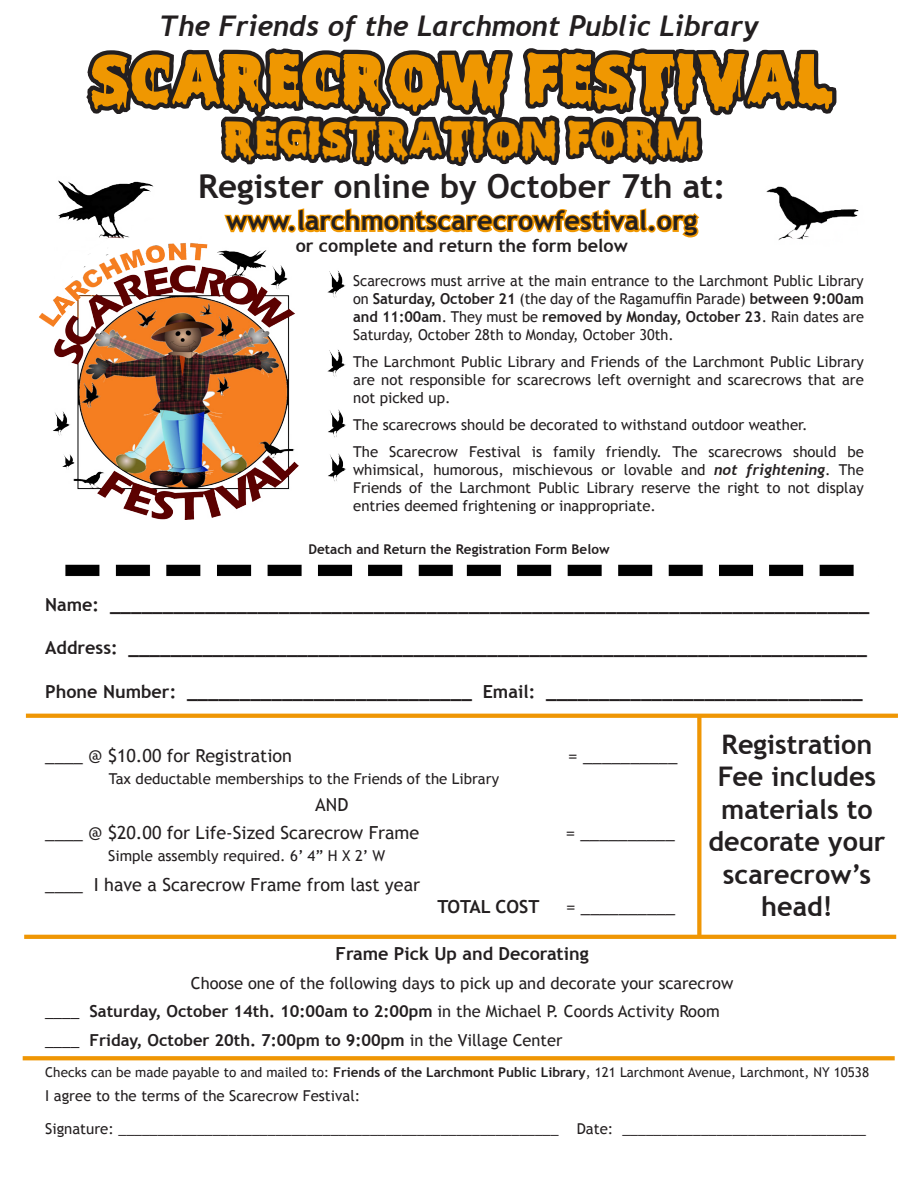
<style>
.page{position:relative;width:918px;height:1188px;background:#fff}
.page>*{position:absolute;margin:0;border:0;box-sizing:border-box;transform-origin:0 0}
.t1{font:700 64.5px "Scary Halloween Font";color:#ef9701}
.t2{font:700 43.5px "Scary Halloween Font";color:#ef9701}
.t3{font:700 33px "Trebuchet MS";color:#231f20}
.t4{font:italic 700 28.5px "Trebuchet";color:#231f20}
.t5{font:700 27px/32.4px "Trebuchet MS";color:#231f20;text-align:center}
.t6{font:700 18px "Trebuchet MS";color:#231f20}
.t7{font:18px "Trebuchet MS";color:#231f20}
.t8{font:16.5px "Trebuchet MS";color:#231f20}
.t9{font:700 16.5px "Trebuchet MS";color:#231f20}
.t10{font:15px/18px "Trebuchet MS";color:#231f20;text-align:justify}
.t11{font:13.5px "Trebuchet MS";color:#231f20}
.t12{font:700 13.5px "Trebuchet MS";color:#231f20}
.s1{font-weight:700}
.s2{font-family:"Trebuchet";font-weight:700;font-style:italic}
.s3{font-weight:400}
</style>
<div class="page">
<img style="left:39px;top:243px;width:259px;height:277px">
<svg style="left:86px;top:48px;width:751px;height:190px"></svg>
<img style="left:65px;top:564px;width:388px;height:13px">
<img style="left:466px;top:564px;width:388px;height:13px">
<img style="left:327px;top:270px;width:19px;height:28px">
<img style="left:327px;top:349px;width:19px;height:28px">
<img style="left:328px;top:409px;width:18px;height:29px">
<img style="left:328px;top:453px;width:18px;height:29px">
<svg style="left:26px;top:714px;width:872px;height:4px;background:#ef990c"></svg>
<svg style="left:23px;top:1056px;width:872px;height:4px;background:#ef990d"></svg>
<svg style="left:24px;top:935px;width:872px;height:4px;background:#ef9707"></svg>
<svg style="left:697px;top:717px;width:4px;height:220px"></svg>
<img style="left:733px;top:172px;width:126px;height:69px">
<img style="left:52px;top:172px;width:103px;height:74px">
<p class="t4" style="left:159px;top:9px;width:602px">The Friends of the Larchmont Public Library</p>
<p class="t1" style="left:90px;top:50px;width:745px">SCARECROW FESTIVAL</p>
<p class="t2" style="left:224px;top:118px;width:476px">REGISTRATION FORM</p>
<p class="t3" style="left:198px;top:166px;width:529px">Register online by October 7th at:</p>
<p class="t5" style="left:226px;top:205px;width:473px">www.larchmontscarecrowfestival.org</p>
<p class="t6" style="left:296px;top:234px;width:334px">or complete and return the form below</p>
<p class="t10" style="left:353px;top:272px;width:512px">Scarecrows must arrive at the main entrance to the Larchmont Public Library on <span class="s1">Saturday, October 21</span> (the day of the Ragamuffin Parade) <span class="s1">between 9:00am and 11:00am</span>. They must be <span class="s1">removed by Monday, October 23</span>. Rain dates are Saturday, October 28th to Monday, October 30th.</p>
<p class="t10" style="left:353px;top:353px;width:512px">The Larchmont Public Library and Friends of the Larchmont Public Library are not responsible for scarecrows left overnight and scarecrows that are not picked up.</p>
<p class="t10" style="left:353px;top:416px;width:456px">The scarecrows should be decorated to withstand outdoor weather.</p>
<p class="t10" style="left:353px;top:443px;width:512px">The Scarecrow Festival is family friendly. The scarecrows should be whimsical, humorous, mischievous or lovable and <span class="s2">not frightening</span>. The Friends of the Larchmont Public Library reserve the right to not display entries deemed frightening or inappropriate.</p>
<p class="t12" style="left:308px;top:540px;width:303px">Detach and Return the Registration Form Below</p>
<p class="t6" style="left:45px;top:594px;width:826px">Name: ________________________________________________________________________</p>
<p class="t6" style="left:45px;top:637px;width:823px">Address: ______________________________________________________________________</p>
<p class="t6" style="left:45px;top:680px;width:819px">Phone Number: ___________________________ Email: ______________________________</p>
<p class="t5" style="left:709px;top:728px;width:178px">Registration<br>Fee includes materials to decorate your scarecrow’s head!</p>
<p class="t7" style="left:45px;top:745px;width:248px">____ @ $10.00 for Registration</p>
<p class="t7" style="left:568px;top:745px;width:111px">= __________</p>
<p class="t10" style="left:109px;top:770px;width:392px">Tax deductable memberships to the Friends of the Library</p>
<p class="t7" style="left:315px;top:794px;width:35px">AND</p>
<p class="t7" style="left:45px;top:822px;width:376px">____ @ $20.00 for Life-Sized Scarecrow Frame</p>
<p class="t7" style="left:566px;top:822px;width:111px">= __________</p>
<p class="t10" style="left:108px;top:846px;width:278px">Simple assembly required. 6’ 4” H X 2’ W</p>
<p class="t7" style="left:45px;top:874px;width:376px">____ I have a Scarecrow Frame from last year</p>
<p class="t6" style="left:437px;top:895px;width:103px">TOTAL COST</p>
<p class="t7" style="left:566px;top:896px;width:111px">= __________</p>
<p class="t6" style="left:336px;top:942px;width:255px">Frame Pick Up and Decorating</p>
<p class="t8" style="left:191px;top:973px;width:544px">Choose one of the following days to pick up and decorate your scarecrow</p>
<p class="t8" style="left:45px;top:1002px;width:676px">____ <span class="s1">Saturday, October 14th. 10:00am to 2:00pm</span> in the Michael P. Coords Activity Room</p>
<p class="t9" style="left:45px;top:1030px;width:519px"><span class="s3">____</span> Friday, October 20th. 7:00pm to 9:00pm <span class="s3">in the Village Center</span></p>
<p class="t11" style="left:45px;top:1065px;width:825px">Checks can be made payable to and mailed to: <span class="s1">Friends of the Larchmont Public Library</span>, 121 Larchmont Avenue, Larchmont, NY 10538</p>
<p class="t10" style="left:45px;top:1087px;width:317px">I agree to the terms of the Scarecrow Festival:</p>
<p class="t10" style="left:45px;top:1120px;width:822px">Signature: ________________________________________________________ Date: _______________________________</p>
</div>
